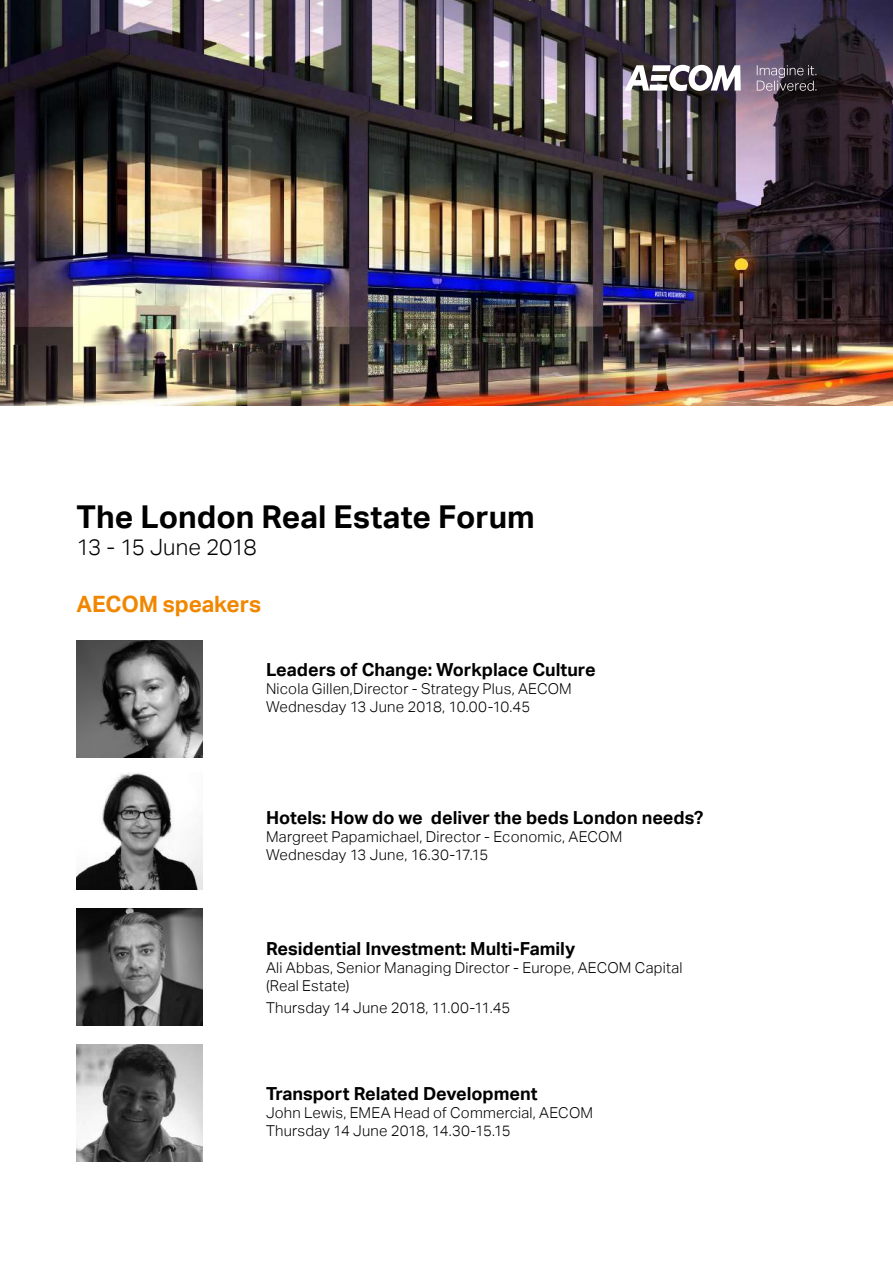
<style>
.page{position:relative;width:893px;height:1263px;background:#fff}
.page>*{position:absolute;margin:0;border:0;box-sizing:border-box;transform-origin:0 0}
.t1{font:700 31.5px "AECOM Sans";color:#000}
.t2{font:300 22.5px "AECOM Sans";letter-spacing:-.025em;color:#000}
.t3{font:700 22.5px "AECOM Sans";letter-spacing:-.005em;color:#f18700}
.t4{font:700 18px "AECOM Sans";color:#000}
.t5{font:300 15px/18px "AECOM Sans";letter-spacing:.015em;color:#000}
</style>
<div class="page">
<img style="left:0;top:0;width:893px;height:405px">
<svg style="left:625px;top:65px;width:116px;height:26px"></svg>
<svg style="left:757px;top:65px;width:59px;height:26px;background:#655b68"></svg>
<img style="left:77px;top:640px;width:126px;height:118px">
<img style="left:77px;top:773px;width:126px;height:117px">
<img style="left:77px;top:908px;width:126px;height:117px">
<img style="left:77px;top:1045px;width:126px;height:117px">
<h1 class="t1" style="left:77px;top:504px;width:460px">The London Real Estate Forum</h1>
<h2 class="t2" style="left:77px;top:538px;width:182px">13 - 15 June 2018</h2>
<h2 class="t3" style="left:77px;top:595px;width:186px">AECOM speakers</h2>
<p class="t4" style="left:266px;top:662px;width:331px">Leaders of Change: Workplace Culture</p>
<p class="t5" style="left:266px;top:681px;width:307px">Nicola Gillen,Director - Strategy Plus, AECOM<br>Wednesday 13 June 2018, 10.00-10.45</p>
<p class="t4" style="left:266px;top:811px;width:439px">Hotels: How do we deliver the beds London needs?</p>
<p class="t5" style="left:266px;top:829px;width:358px">Margreet Papamichael, Director - Economic, AECOM<br>Wednesday 13 June, 16.30-17.15</p>
<p class="t4" style="left:266px;top:941px;width:311px">Residential Investment: Multi-Family</p>
<p class="t5" style="left:266px;top:960px;width:418px">Ali Abbas, Senior Managing Director - Europe, AECOM Capital (Real Estate)</p>
<p class="t5" style="left:266px;top:999px;width:246px">Thursday 14 June 2018, 11.00-11.45</p>
<p class="t4" style="left:266px;top:1086px;width:273px">Transport Related Development</p>
<p class="t5" style="left:266px;top:1105px;width:329px">John Lewis, EMEA Head of Commercial, AECOM<br>Thursday 14 June 2018, 14.30-15.15</p>
</div>
